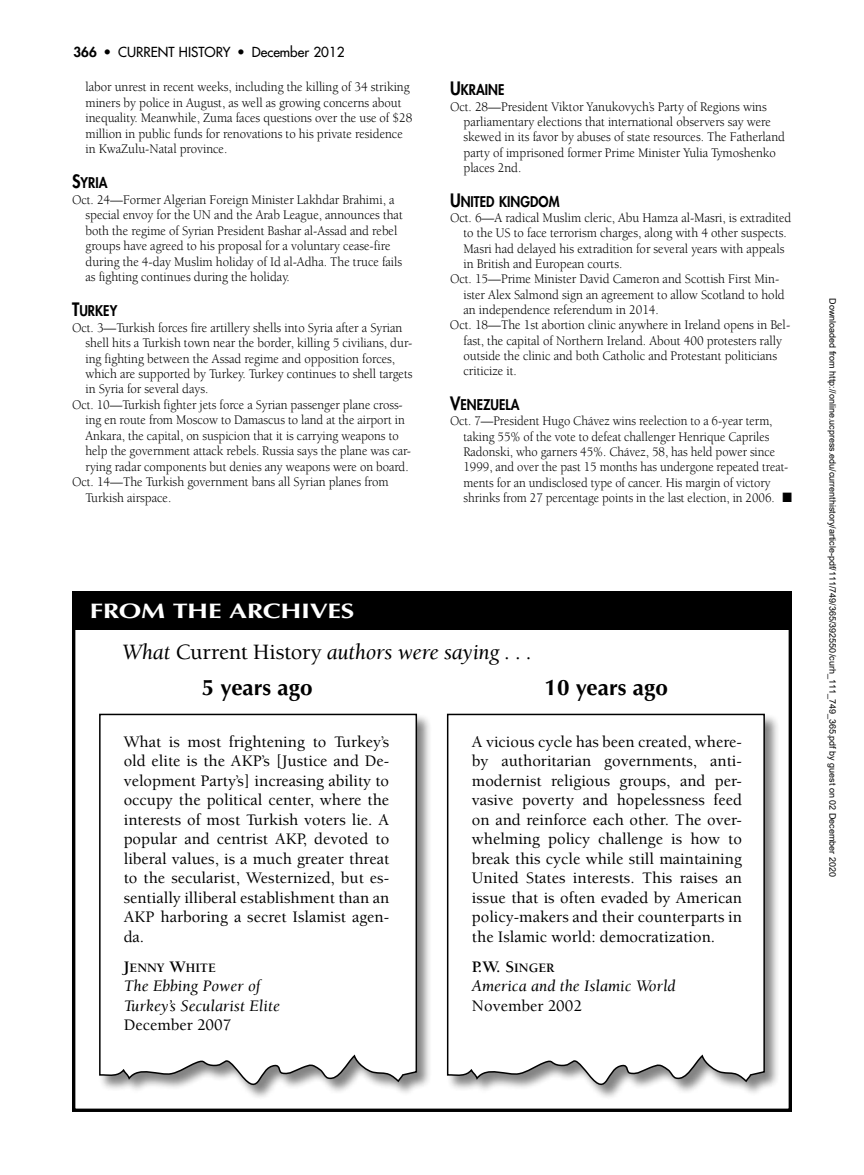
<style>
.page{position:relative;width:864px;height:1175px;background:#fff}
.page>*{position:absolute;margin:0;border:0;box-sizing:border-box;transform-origin:0 0}
.t1{font:italic 22.5px "Berkeley";letter-spacing:-.015em;color:#000}
.t2{font:700 22.5px "Optima";color:#000}
.t3{font:700 21px "Optima";letter-spacing:-.02em;color:#fff;scale:1.29 1}
.t4{font:500 16.5px/19.5px "Berkeley";color:#000;text-align:justify}
.t5{font:italic 16.5px/19.5px "Berkeley";color:#000}
.t6{font:16.5px "Berkeley Bold SC800";color:#000}
.t7{font:14.4px "Futura Heavy SC800";letter-spacing:.005em;color:#000;scale:.9 1}
.t8{font:13.5px/15.5px "Berkeley";letter-spacing:-.005em;color:#000;scale:.95 1}
.t9{font:13.5px/15.3px "Berkeley";letter-spacing:-.005em;color:#000;scale:.93 1}
.t10{font:13.5px "Berkeley";letter-spacing:-.005em;color:#000;scale:.94 1}
.t11{font:13.5px "Futura";color:#000}
.t12{font:13.2px "Berkeley Bold SC800";color:#000}
.t13{font:9px "Arial";color:#000}
.s1{font-weight:800}
.s2{font-size:18px}
.s3{font-weight:500;font-style:normal}
.s4{font-size:16.5px}
.s5{font-size:13.2px}
</style>
<div class="page">
<div style="left:72px;top:591px;width:720px;height:38px;background:#000"></div>
<div style="left:98px;top:713px;width:335px;height:387px;background:#000;opacity:.49"></div>
<svg style="left:98px;top:713px;width:320px;height:387px"></svg>
<div style="left:446px;top:713px;width:334px;height:387px;background:#000;opacity:.49"></div>
<svg style="left:446px;top:713px;width:320px;height:387px"></svg>
<p class="t11" style="left:74px;top:43px;width:273px"><span class="s1">366</span> • CURRENT HISTORY • December 2012</p>
<p class="t8" style="left:86px;top:79px;width:346px">labor unrest in recent weeks, including the killing of 34 striking miners by police in August, as well as growing concerns about inequality. Meanwhile, Zuma faces questions over the use of $28 million in public funds for renovations to his private residence in KwaZulu-Natal province.</p>
<p class="t7" style="left:72px;top:173px;width:41px"><span class="s2">S</span>YRIA</p>
<p class="t8" style="left:86px;top:192px;width:336px;text-indent:-14px">Oct. 24—Former Algerian Foreign Minister Lakhdar Brahimi, a special envoy for the UN and the Arab League, announces that both the regime of Syrian President Bashar al-Assad and rebel groups have agreed to his proposal for a voluntary cease-fire during the 4-day Muslim holiday of Id al-Adha. The truce fails as fighting continues during the holiday.</p>
<p class="t7" style="left:72px;top:301px;width:52px"><span class="s2">T</span>URKEY</p>
<p class="t8" style="left:72px;top:320px;width:349px">Oct. 3—Turkish forces fire artillery shells into Syria after a Syrian</p>
<p class="t8" style="left:86px;top:335px;width:346px">shell hits a Turkish town near the border, killing 5 civilians, dur-</p>
<p class="t8" style="left:86px;top:351px;width:328px">ing fighting between the Assad regime and opposition forces,</p>
<p class="t8" style="left:86px;top:366px;width:346px">which are supported by Turkey. Turkey continues to shell targets</p>
<p class="t8" style="left:86px;top:382px;width:131px">in Syria for several days.</p>
<p class="t10" style="left:72px;top:397px;width:353px">Oct. 10—Turkish fighter jets force a Syrian passenger plane cross-</p>
<p class="t10" style="left:85px;top:413px;width:341px">ing en route from Moscow to Damascus to land at the airport in</p>
<p class="t10" style="left:85px;top:428px;width:335px">Ankara, the capital, on suspicion that it is carrying weapons to</p>
<p class="t10" style="left:86px;top:444px;width:348px">help the government attack rebels. Russia says the plane was car-</p>
<p class="t10" style="left:86px;top:459px;width:345px">rying radar components but denies any weapons were on board.</p>
<p class="t8" style="left:72px;top:475px;width:335px">Oct. 14—The Turkish government bans all Syrian planes from</p>
<p class="t8" style="left:86px;top:490px;width:92px">Turkish airspace.</p>
<p class="t7" style="left:450px;top:80px;width:62px"><span class="s2">U</span>KRAINE</p>
<p class="t8" style="left:464px;top:99px;width:340px;text-indent:-14px">Oct. 28—President Viktor Yanukovych’s Party of Regions wins parliamentary elections that international observers say were skewed in its favor by abuses of state resources. The Fatherland party of imprisoned former Prime Minister Yulia Tymoshenko places 2nd.</p>
<p class="t7" style="left:450px;top:192px;width:123px"><span class="s2">U</span>NITED KINGDOM</p>
<p class="t8" style="left:450px;top:210px;width:361px">Oct. 6—A radical Muslim cleric, Abu Hamza al-Masri, is extradited</p>
<p class="t8" style="left:464px;top:226px;width:342px">to the US to face terrorism charges, along with 4 other suspects.</p>
<p class="t8" style="left:464px;top:241px;width:339px">Masri had delayed his extradition for several years with appeals</p>
<p class="t8" style="left:464px;top:256px;width:169px">in British and European courts.</p>
<p class="t8" style="left:450px;top:272px;width:348px">Oct. 15—Prime Minister David Cameron and Scottish First Min-</p>
<p class="t8" style="left:463px;top:287px;width:340px">ister Alex Salmond sign an agreement to allow Scotland to hold</p>
<p class="t8" style="left:463px;top:302px;width:207px">an independence referendum in 2014.</p>
<p class="t8" style="left:450px;top:317px;width:360px">Oct. 18—The 1st abortion clinic anywhere in Ireland opens in Bel-</p>
<p class="t8" style="left:464px;top:333px;width:337px">fast, the capital of Northern Ireland. About 400 protesters rally</p>
<p class="t8" style="left:464px;top:348px;width:332px">outside the clinic and both Catholic and Protestant politicians</p>
<p class="t8" style="left:464px;top:363px;width:58px">criticize it.</p>
<p class="t7" style="left:450px;top:395px;width:79px"><span class="s2">V</span>ENEZUELA</p>
<p class="t9" style="left:463px;top:414px;width:355px;text-indent:-13px">Oct. 7—President Hugo Chávez wins reelection to a 6-year term, taking 55% of the vote to defeat challenger Henrique Capriles Radonski, who garners 45%. Chávez, 58, has held power since 1999, and over the past 15 months has undergone repeated treat&shy;ments for an undisclosed type of cancer. His margin of victory shrinks from 27 percentage points in the last election, in 2006. ■</p>
<h2 class="t3" style="left:90px;top:599px;width:207px">From th e Arch ives</h2>
<h1 class="t1" style="left:122px;top:640px;width:411px">What <span class="s3">Current History</span> authors were saying . . .</h1>
<h1 class="t2" style="left:202px;top:674px;width:112px">5 years ago</h1>
<h1 class="t2" style="left:545px;top:674px;width:125px">10 years ago</h1>
<p class="t4" style="left:124px;top:732px;width:267px">What is most frightening to Turkey’s old elite is the AKP’s [Justice and De&shy;velopment Party’s] increasing ability to occupy the political center, where the interests of most Turkish voters lie. A popular and centrist AKP, devoted to liberal values, is a much greater threat to the secularist, Westernized, but es&shy;sentially illiberal establishment than an AKP harboring a secret Islamist agen&shy;da.</p>
<p class="t12" style="left:124px;top:960px;width:94px"><span class="s4">J</span>ENNY <span class="s4">W</span>HITE</p>
<p class="t5" style="left:124px;top:976px;width:157px">The Ebbing Power of<br>Turkey’s Secularist Elite</p>
<p class="t4" style="left:124px;top:1015px;width:109px">December 2007</p>
<p class="t4" style="left:472px;top:732px;width:272px">A vicious cycle has been created, where&shy;by authoritarian governments, anti&shy;modernist religious groups, and per&shy;vasive poverty and hopelessness feed on and reinforce each other. The over&shy;whelming policy challenge is how to break this cycle while still maintaining United States interests. This raises an issue that is often evaded by American policy-makers and their counterparts in the Islamic world: democratization.</p>
<p class="t6" style="left:472px;top:957px;width:84px">P.W. S<span class="s5">INGER</span></p>
<p class="t5" style="left:472px;top:976px;width:205px">America and the Islamic World</p>
<p class="t4" style="left:472px;top:996px;width:112px">November 2002</p>
<p class="t13" style="left:836px;top:298px;width:580px;rotate:90deg">Downloaded from http://online.ucpress.edu/currenthistory/article-pdf/111/749/365/392550/curh_111_749_365.pdf by guest on 02 December 2020</p>
</div>
